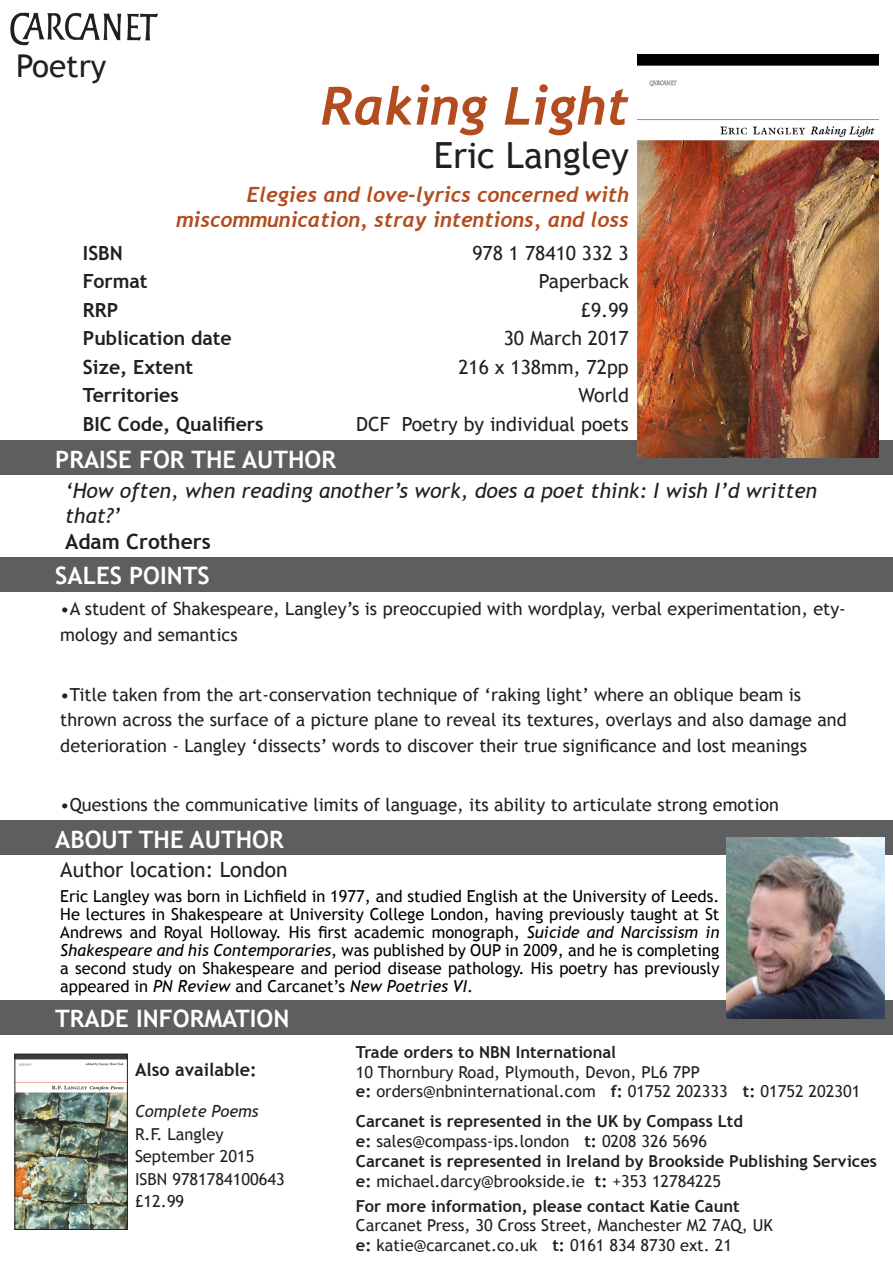
<style>
.page{position:relative;width:893px;height:1263px;background:#fff}
.page>*{position:absolute;margin:0;border:0;box-sizing:border-box;transform-origin:0 0}
.t1{font:italic 700 52.5px "Trebuchet";color:#b34c1e}
.t2{font:36px "Trebuchet MS";color:#231f20}
.t3{font:31.5px "Trebuchet MS";color:#231f20}
.t4{font:700 24px "Trebuchet MS";color:#fff}
.t5{font:italic 700 21px "Trebuchet";color:#b34c1e}
.t6{font:italic 21px/25.2px "Trebuchet MS";color:#231f20}
.t7{font:21px "Trebuchet MS";color:#231f20}
.t8{font:700 21px "Trebuchet MS";color:#231f20}
.t9{font:19.5px "Trebuchet MS";color:#231f20}
.t10{font:700 19.5px "Trebuchet MS";color:#231f20}
.t11{font:18px/25.5px "Trebuchet MS";color:#231f20}
.t12{font:700 18px "Trebuchet MS";color:#231f20}
.t13{font:16.5px/18px "Trebuchet MS";color:#000;text-align:justify}
.t14{font:16.5px/19.8px "Trebuchet MS";color:#231f20}
.t15{font:700 16.5px "Trebuchet MS";color:#231f20}
.t16{font:italic 16.5px "Trebuchet MS";color:#231f20}
.s1{font-style:italic}
.s2{font-weight:700}
</style>
<div class="page">
<div style="left:0;top:441px;width:893px;height:34px;background:#5e5e5e"></div>
<div style="left:0;top:821px;width:893px;height:34px;background:#5e5e5e"></div>
<div style="left:0;top:1000px;width:893px;height:34px;background:#5e5e5e"></div>
<div style="left:0;top:558px;width:893px;height:34px;background:#5e5e5e"></div>
<img style="left:10px;top:12px;width:147px;height:34px">
<img style="left:17px;top:1056px;width:109px;height:172px">
<div style="left:15px;top:1054px;width:113px;height:176px;border:1px solid #231f20"></div>
<img style="left:727px;top:838px;width:158px;height:181px">
<img style="left:638px;top:54px;width:241px;height:404px">
<p class="t3" style="left:16px;top:48px;width:92px">Poetry</p>
<p class="t1" style="left:321px;top:74px;width:310px">Raking Light</p>
<p class="t2" style="left:434px;top:134px;width:197px">Eric Langley</p>
<p class="t5" style="left:247px;top:182px;width:383px">Elegies and love-lyrics concerned with</p>
<p class="t5" style="left:176px;top:207px;width:454px">miscommunication, stray intentions, and loss</p>
<p class="t10" style="left:83px;top:241px;width:41px">ISBN</p>
<p class="t9" style="left:472px;top:241px;width:158px">978 1 78410 332 3</p>
<p class="t10" style="left:83px;top:269px;width:66px">Format</p>
<p class="t9" style="left:539px;top:270px;width:91px">Paperback</p>
<p class="t10" style="left:83px;top:298px;width:37px">RRP</p>
<p class="t9" style="left:581px;top:298px;width:50px">£9.99</p>
<p class="t10" style="left:83px;top:326px;width:150px">Publication date</p>
<p class="t9" style="left:504px;top:327px;width:126px">30 March 2017</p>
<p class="t10" style="left:83px;top:355px;width:112px">Size, Extent</p>
<p class="t9" style="left:458px;top:355px;width:172px">216 x 138mm, 72pp</p>
<p class="t10" style="left:83px;top:383px;width:97px">Territories</p>
<p class="t9" style="left:578px;top:384px;width:52px">World</p>
<p class="t10" style="left:83px;top:412px;width:182px">BIC Code, Qualifiers</p>
<p class="t9" style="left:356px;top:412px;width:274px">DCF Poetry by individual poets</p>
<p class="t4" style="left:55px;top:444px;width:282px">PRAISE FOR THE AUTHOR</p>
<p class="t6" style="left:65px;top:478px;width:753px">‘How often, when reading another’s work, does a poet think: I wish I’d written that?’</p>
<p class="t8" style="left:65px;top:528px;width:147px">Adam Crothers</p>
<p class="t4" style="left:55px;top:561px;width:156px">SALES POINTS</p>
<p class="t11" style="left:60px;top:597px;width:787px">•A student of Shakespeare, Langley’s is preoccupied with wordplay, verbal experimentation, ety&shy;mology and semantics</p>
<p class="t11" style="left:60px;top:682px;width:788px">•Title taken from the art-conservation technique of ‘raking light’ where an oblique beam is thrown across the surface of a picture plane to reveal its textures, overlays and also damage and deterioration - Langley ‘dissects’ words to discover their true significance and lost meanings</p>
<p class="t11" style="left:60px;top:792px;width:720px">•Questions the communicative limits of language, its ability to articulate strong emotion</p>
<p class="t4" style="left:55px;top:824px;width:230px">ABOUT THE AUTHOR</p>
<p class="t7" style="left:60px;top:857px;width:229px">Author location: London</p>
<p class="t13" style="left:60px;top:887px;width:661px">Eric Langley was born in Lichfield in 1977, and studied English at the University of Leeds.<br>He lectures in Shakespeare at University College London, having previously taught at St Andrews and Royal Holloway. His first academic monograph, <span class="s1">Suicide and Narcissism in Shakespeare and his Contemporaries</span>, was published by OUP in 2009, and he is completing a second study on Shakespeare and period disease pathology. His poetry has previously appeared in <span class="s1">PN Review</span> and Carcanet’s <span class="s1">New Poetries VI</span>.</p>
<p class="t4" style="left:55px;top:1003px;width:236px">TRADE INFORMATION</p>
<p class="t14" style="left:356px;top:1042px;width:345px"><span class="s2">Trade orders to NBN International<br></span>10 Thornbury Road, Plymouth, Devon, PL6 7PP</p>
<p class="t14" style="left:356px;top:1082px;width:506px"><span class="s2">e:</span> orders@nbninternational.com <span class="s2">f:</span> 01752 202333 <span class="s2">t:</span> 01752 202301</p>
<p class="t15" style="left:356px;top:1111px;width:389px">Carcanet is represented in the UK by Compass Ltd</p>
<p class="t14" style="left:356px;top:1132px;width:353px"><span class="s2">e:</span> sales@compass-ips.london <span class="s2">t:</span> 0208 326 5696</p>
<p class="t15" style="left:356px;top:1151px;width:522px">Carcanet is represented in Ireland by Brookside Publishing Services</p>
<p class="t14" style="left:356px;top:1171px;width:367px"><span class="s2">e:</span> michael.darcy@brookside.ie <span class="s2">t:</span> +353 12784225</p>
<p class="t12" style="left:135px;top:1058px;width:123px">Also available:</p>
<p class="t16" style="left:135px;top:1101px;width:125px">Complete Poems</p>
<p class="t14" style="left:135px;top:1124px;width:90px">R.F. Langley</p>
<p class="t14" style="left:135px;top:1147px;width:121px">September 2015</p>
<p class="t14" style="left:135px;top:1169px;width:151px">ISBN 9781784100643</p>
<p class="t14" style="left:135px;top:1192px;width:51px">£12.99</p>
<p class="t15" style="left:356px;top:1195px;width:385px">For more information, please contact Katie Caunt</p>
<p class="t14" style="left:356px;top:1216px;width:418px">Carcanet Press, 30 Cross Street, Manchester M2 7AQ, UK</p>
<p class="t14" style="left:356px;top:1236px;width:378px"><span class="s2">e:</span> katie@carcanet.co.uk <span class="s2">t:</span> 0161 834 8730 ext. 21</p>
</div>
